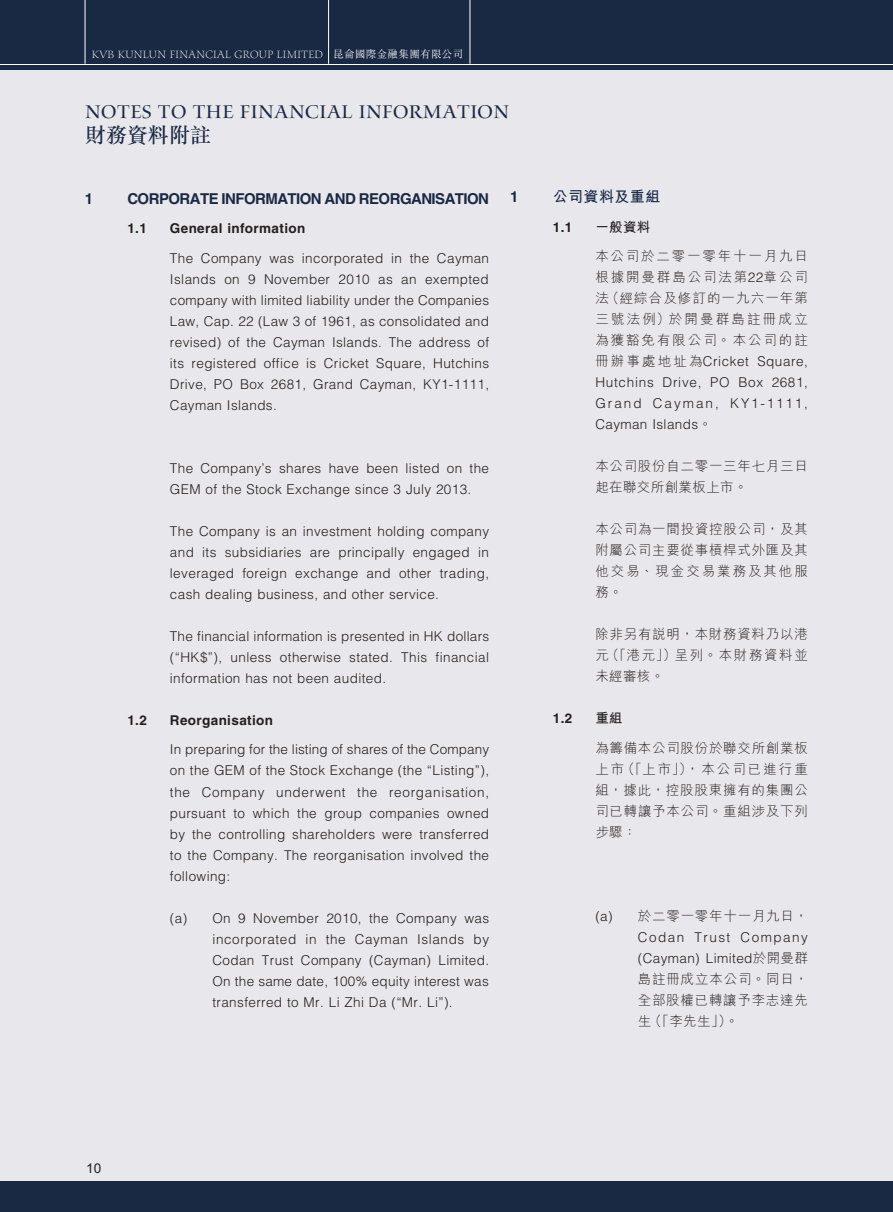
<style>
.page{position:relative;width:893px;height:1212px;background:#fff}
.page>*{position:absolute;margin:0;border:0;box-sizing:border-box;transform-origin:0 0}
.t1{font:21px "Waters Titling Pro";letter-spacing:.025em;color:#192944}
.t2{font:500 21px "M Sung HK";color:#192944}
.t3{font:700 15px "Helvetica LT Std";color:#192944}
.t4{font:700 15px "M Hei HK";letter-spacing:.03em;color:#192944}
.t5{font:300 13.5px/21px "Helvetica LT Std";letter-spacing:.03em;color:#231f20;text-align:justify}
.t6{font:300 13.5px/21px "M Hei HK";letter-spacing:.055em;color:#231f20;text-align:justify}
.t7{font:700 13.5px "Helvetica LT Std";letter-spacing:.03em;color:#231f20}
.t8{font:300 13.5px/21px "Helvetica LT Std";letter-spacing:.11em;color:#231f20}
.t9{font:700 13.5px "M Hei HK";letter-spacing:.03em;color:#231f20}
.t10{font:300 12px "Waters Titling Pro";letter-spacing:.025em;color:#fff}
.s1{font-family:"M Sung HK";font-size:10.5px}
.s2{font-family:"Helvetica LT Std"}
.s3{font-family:"M Hei HK"}
</style>
<div class="page">
<div style="left:0;top:68px;width:893px;height:1113px;background:#e8e7eb"></div>
<div style="left:0;top:1181px;width:893px;height:31px;background:#192944"></div>
<div style="left:0;top:0;width:893px;height:64px;background:#192944"></div>
<div style="left:0;top:65px;width:893px;height:5px;background:#192944"></div>
<hr style="left:85px;top:0;width:1px;height:64px;background:#fff">
<hr style="left:328px;top:0;width:1px;height:64px;background:#fff">
<hr style="left:470px;top:0;width:1px;height:64px;background:#fff">
<p class="t10" style="left:92px;top:48px;width:373px">KVB KUNLUN FINANCIAL GROUP LIMITED <span class="s1">昆侖國際金融集團有限公司</span></p>
<h1 class="t1" style="left:85px;top:100px;width:426px">NOTES TO THE FINANCIAL INFORMATION</h1>
<h1 class="t2" style="left:85px;top:121px;width:127px">財務資料附註</h1>
<p class="t3" style="left:85px;top:189px;width:10px">1</p>
<p class="t3" style="left:127px;top:189px;width:22px">CORPORATE</p>
<p class="t3" style="left:222px;top:189px;width:10px">INFORMATION</p>
<p class="t3" style="left:325px;top:189px;width:12px">AND</p>
<p class="t3" style="left:359px;top:189px;width:11px">REORGANISATION</p>
<p class="t7" style="left:127px;top:220px;width:21px">1.1</p>
<p class="t7" style="left:170px;top:220px;width:137px">GENERAL INFORMATION</p>
<p class="t5" style="left:170px;top:247px;width:321px">The Company was incorporated in the Cayman Islands on 9 November 2010 as an exempted company with limited liability under the Companies Law, Cap. 22 (Law 3 of 1961, as consolidated and revised) of the Cayman Islands. The address of its registered office is Cricket Square, Hutchins Drive, PO Box 2681, Grand Cayman, KY1-1111, Cayman Islands.</p>
<p class="t5" style="left:170px;top:457px;width:321px">The Company’s shares have been listed on the<br>GEM of the Stock Exchange since 3 July 2013.</p>
<p class="t5" style="left:170px;top:520px;width:321px">The Company is an investment holding company and its subsidiaries are principally engaged in leveraged foreign exchange and other trading, cash dealing business, and other service.</p>
<p class="t5" style="left:170px;top:625px;width:321px">The financial information is presented in HK dollars (“HK$”), unless otherwise stated. This financial information has not been audited.</p>
<p class="t7" style="left:127px;top:712px;width:21px">1.2</p>
<p class="t7" style="left:170px;top:712px;width:105px">REORGANISATION</p>
<p class="t5" style="left:170px;top:739px;width:321px">In preparing for the listing of shares of the Company on the GEM of the Stock Exchange (the “Listing”), the Company underwent the reorganisation, pursuant to which the group companies owned by the controlling shareholders were transferred to the Company. The reorganisation involved the following:</p>
<p class="t5" style="left:212px;top:907px;width:278px;text-indent:-43px">(a) On 9 November 2010, the Company was incorporated in the Cayman Islands by Codan Trust Company (Cayman) Limited.<br>On the same date, 100% equity interest was transferred to Mr. Li Zhi Da (“Mr. Li”).</p>
<p class="t3" style="left:510px;top:188px;width:10px">1</p>
<p class="t4" style="left:553px;top:186px;width:109px">公司資料及重組</p>
<p class="t7" style="left:553px;top:219px;width:21px">1.1</p>
<p class="t9" style="left:595px;top:217px;width:57px">一般資料</p>
<p class="t6" style="left:595px;top:245px;width:214px">本公司於二零一零年十一月九日根據開曼群島公司法第<span class="s2">22</span>章公司法（經綜合及修訂的一九六一年第三號法例）於開曼群島註冊成立為獲豁免有限公司。本公司的註</p>
<p class="t5" style="left:595px;top:351px;width:214px"><span class="s3">冊辦事處地址為</span>Cricket Square, Hutchins Drive, PO Box 2681, Grand Cayman, KY1-1111, Cayman Islands<span class="s3">。</span></p>
<p class="t6" style="left:595px;top:455px;width:214px">本公司股份自二零一三年七月三日起在聯交所創業板上市。</p>
<p class="t6" style="left:595px;top:518px;width:214px">本公司為一間投資控股公司，及其附屬公司主要從事槓桿式外匯及其他交易、現金交易業務及其他服務。</p>
<p class="t6" style="left:595px;top:623px;width:214px">除非另有說明，本財務資料乃以港元（「港元」）呈列。本財務資料並未經審核。</p>
<p class="t7" style="left:553px;top:710px;width:21px">1.2</p>
<p class="t9" style="left:595px;top:708px;width:29px">重組</p>
<p class="t6" style="left:595px;top:737px;width:214px">為籌備本公司股份於聯交所創業板上市（「上市」），本公司已進行重組，據此，控股股東擁有的集團公司已轉讓予本公司。重組涉及下列步驟：</p>
<p class="t6" style="left:595px;top:905px;width:214px"><span class="s2">(a)</span> 於二零一零年十一月九日，</p>
<p class="t8" style="left:638px;top:926px;width:172px">Codan Trust Company (Cayman) Limited<span class="s3">於開曼群</span></p>
<p class="t6" style="left:638px;top:968px;width:172px">島註冊成立本公司。同日，全部股權已轉讓予李志達先生（「李先生」）。</p>
<p class="t9" style="left:86px;top:1158px;width:17px">10</p>
</div>
